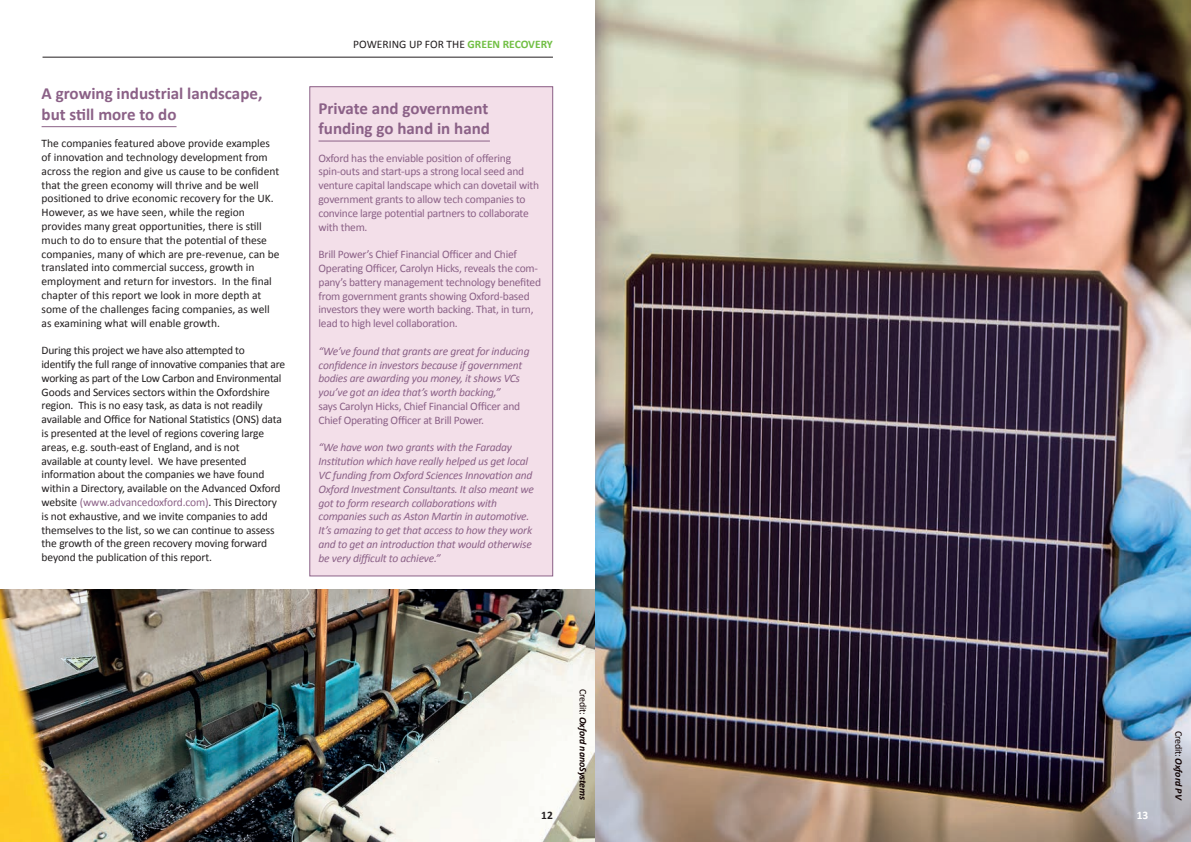
<style>
.page{position:relative;width:1191px;height:842px;background:#fff}
.page>*{position:absolute;margin:0;border:0;box-sizing:border-box;transform-origin:0 0}
.t1{font:700 17px/20.4px "Calibri";color:#8b6187}
.t2{font:11.5px/13.8px "Calibri";letter-spacing:-.01em;color:#231f20}
.t3{font:11.5px/13.8px "Calibri";letter-spacing:-.02em;color:#8b6187}
.t4{font:italic 11.5px/13.8px "Calibri";letter-spacing:-.02em;color:#8b6187}
.t5{font:700 11.5px "Calibri";color:#231f20}
.t6{font:700 11.5px "Calibri";color:#fff}
.t7{font:italic 700 10px "Calibri";letter-spacing:-.01em;color:#100101}
.s1{color:#8b6187}
.s2{font-weight:700;color:#71bf44}
.s3{font-weight:400;font-style:normal}
</style>
<div class="page">
<hr style="left:43px;top:57px;width:510px;height:1px;background:#231f20">
<hr style="left:42px;top:126px;width:134px;height:1px;background:#8b6187">
<div style="left:310px;top:87px;width:243px;height:489px;background:#f3dfe9"></div>
<hr style="left:318px;top:141px;width:172px;height:1px;background:#8b6187">
<div style="left:309px;top:86px;width:244px;height:490px;border:1px solid #8b6187"></div>
<img style="left:0;top:590px;width:595px;height:252px">
<img style="left:595px;top:0;width:596px;height:842px">
<h1 class="t1" style="left:42px;top:83px;width:222px">A growing industrial landscape, but still more to do</h1>
<p class="t2" style="left:42px;top:136px;width:239px">The companies featured above provide examples of innovation and technology development from across the region and give us cause to be confident that the green economy will thrive and be well positioned to drive economic recovery for the UK.<br>However, as we have seen, while the region provides many great opportunities, there is still much to do to ensure that the potential of these companies, many of which are pre-revenue, can be translated into commercial success, growth in employment and return for investors. In the final chapter of this report we look in more depth at some of the challenges facing companies, as well as examining what will enable growth.</p>
<p class="t2" style="left:42px;top:343px;width:245px">During this project we have also attempted to<br>identify the full range of innovative companies that are working as part of the Low Carbon and Environmental Goods and Services sectors within the Oxfordshire region. This is no easy task, as data is not readily available and Office for National Statistics (ONS) data is presented at the level of regions covering large areas, e.g. south-east of England, and is not<br>available at county level. We have presented information about the companies we have found within a Directory, available on the Advanced Oxford website <span class="s1">(www.advancedoxford.com)</span>. This Directory is not exhaustive, and we invite companies to add themselves to the list, so we can continue to assess the growth of the green recovery moving forward beyond the publication of this report.</p>
<p class="t2" style="left:353px;top:36px;width:201px">POWERING UP FOR THE <span class="s2">GREEN RECOVERY</span></p>
<h1 class="t1" style="left:318px;top:98px;width:173px">Private and government funding go hand in hand</h1>
<p class="t3" style="left:318px;top:150px;width:222px">Oxford has the enviable position of offering spin-outs and start-ups a strong local seed and venture capital landscape which can dovetail with government grants to allow tech companies to convince large potential partners to collaborate with them.</p>
<p class="t3" style="left:318px;top:247px;width:224px">Brill Power’s Chief Financial Officer and Chief Operating Officer, Carolyn Hicks, reveals the com&shy;pany’s battery management technology benefited from government grants showing Oxford-based investors they were worth backing. That, in turn, lead to high level collaboration.</p>
<p class="t4" style="left:318px;top:344px;width:212px">“We’ve found that grants are great for inducing confidence in investors because if government bodies are awarding you money, it shows VCs you’ve got an idea that’s worth backing,”</p>
<p class="t3" style="left:318px;top:399px;width:203px">says Carolyn Hicks, Chief Financial Officer and<br>Chief Operating Officer at Brill Power.</p>
<p class="t4" style="left:318px;top:440px;width:217px">“We have won two grants with the Faraday Institution which have really helped us get local VC funding from Oxford Sciences Innovation and Oxford Investment Consultants. It also meant we got to form research collaborations with companies such as Aston Martin in automotive.<br>It’s amazing to get that access to how they work and to get an introduction that would otherwise be very difficult to achieve.”</p>
<p class="t7" style="left:589px;top:689px;width:113px;rotate:90deg"><span class="s3">Credit:</span> Oxford nanoSystems</p>
<p class="t5" style="left:541px;top:807px;width:13px">12</p>
<p class="t6" style="left:1136px;top:807px;width:13px">13</p>
<p class="t7" style="left:1185px;top:730px;width:71px;rotate:90deg"><span class="s3">Credit:</span> Oxford PV</p>
</div>
